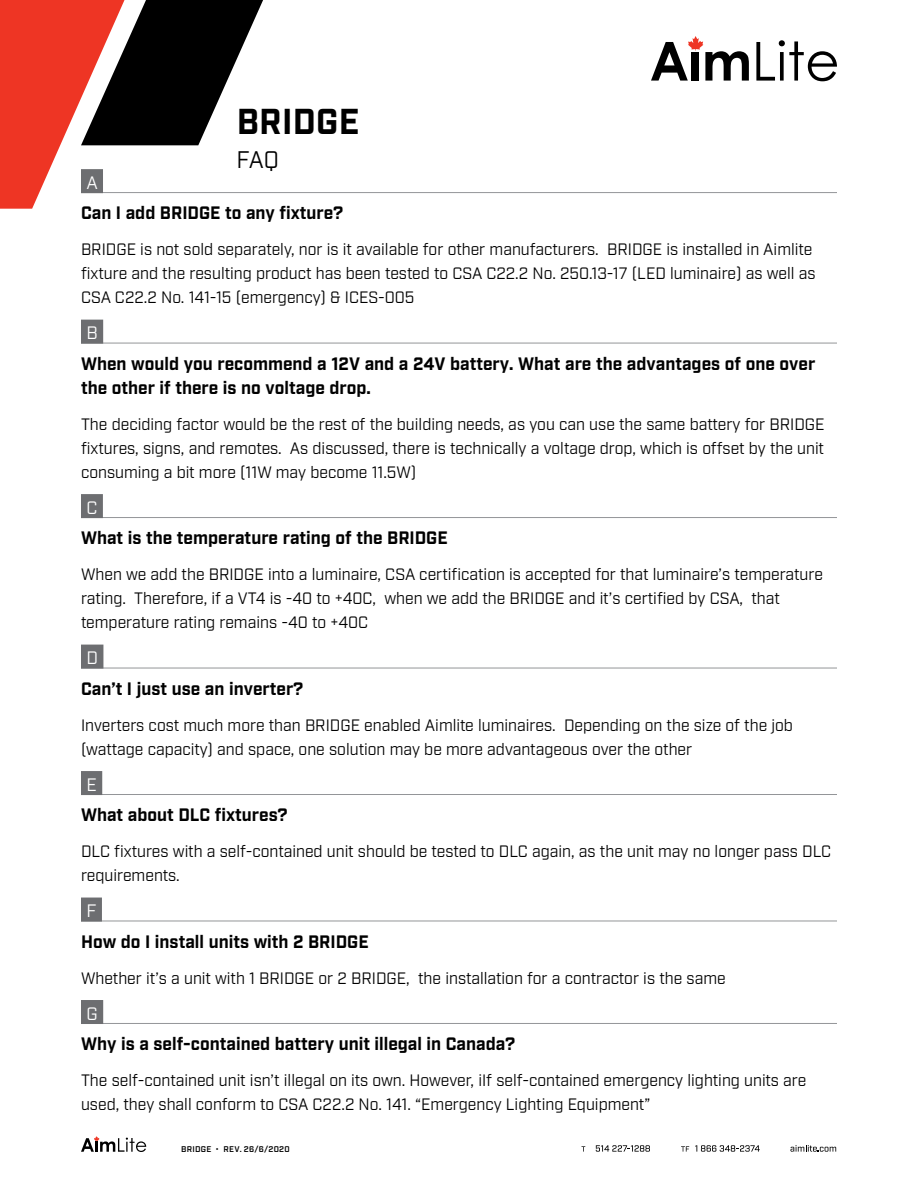
<style>
.page{position:relative;width:918px;height:1188px;background:#fff}
.page>*{position:absolute;margin:0;border:0;box-sizing:border-box;transform-origin:0 0}
.t1{font:700 36px "Industry";letter-spacing:.01em;color:#000;scale:.96 1}
.t2{font:24px "Industry";color:#000;scale:.96 1}
.t3{font:700 18px/24px "Industry";color:#000;scale:.96 1}
.t4{font:18px "Industry";color:#fff}
.t5{font:16.5px/24px "Industry";color:#000;scale:.96 1}
.t6{font:600 8.25px "Industry";letter-spacing:.035em;color:#000}
.s1{font-size:18px;color:#fff}
</style>
<div class="page">
<svg style="left:756px;top:40px;width:81px;height:41px"></svg>
<svg style="left:651px;top:36px;width:98px;height:45px"></svg>
<svg style="left:0;top:0;width:263px;height:209px"></svg>
<svg style="left:790px;top:1145px;width:46px;height:7px"></svg>
<svg style="left:681px;top:1146px;width:8px;height:6px"></svg>
<svg style="left:596px;top:1145px;width:54px;height:7px"></svg>
<svg style="left:695px;top:1145px;width:65px;height:7px"></svg>
<svg style="left:81px;top:1136px;width:65px;height:16px"></svg>
<hr style="left:81px;top:192px;width:756px;height:1px;background:#939598">
<div style="left:81px;top:169px;width:22px;height:24px;background:#6d6e71"></div>
<hr style="left:81px;top:343px;width:756px;height:1px;background:#939598">
<div style="left:81px;top:320px;width:22px;height:24px;background:#6d6e71"></div>
<hr style="left:81px;top:517px;width:756px;height:1px;background:#939598">
<div style="left:81px;top:494px;width:22px;height:24px;background:#6d6e71"></div>
<hr style="left:81px;top:668px;width:756px;height:1px;background:#939598">
<div style="left:81px;top:645px;width:22px;height:24px;background:#6d6e71"></div>
<hr style="left:81px;top:794px;width:756px;height:1px;background:#939598">
<div style="left:81px;top:771px;width:21px;height:24px;background:#6d6e71"></div>
<hr style="left:81px;top:921px;width:756px;height:1px;background:#939598">
<div style="left:81px;top:898px;width:21px;height:24px;background:#6d6e71"></div>
<hr style="left:81px;top:1023px;width:756px;height:1px;background:#939598">
<div style="left:81px;top:1000px;width:22px;height:24px;background:#6d6e71"></div>
<h1 class="t1" style="left:237px;top:100px;width:129px">BRIDGE</h1>
<h2 class="t2" style="left:237px;top:146px;width:46px">FAQ</h2>
<p class="t4" style="left:86px;top:172px;width:13px">A</p>
<p class="t3" style="left:81px;top:202px;width:275px">Can I add BRIDGE to any fixture?</p>
<p class="t5" style="left:81px;top:238px;width:767px">BRIDGE is not sold separately, nor is it available for other manufacturers. BRIDGE is installed in Aimlite fixture and the resulting product has been tested to CSA C22.2 No. 250.13-17 (LED luminaire) as well as<br>CSA C22.2 No. 141-15 (emergency) &amp; ICES-005</p>
<p class="t4" style="left:86px;top:322px;width:13px">B</p>
<p class="t3" style="left:81px;top:352px;width:766px">When would you recommend a 12V and a 24V battery. What are the advantages of one over the other if there is no voltage drop.</p>
<p class="t5" style="left:81px;top:412px;width:776px;text-align:justify">The deciding factor would be the rest of the building needs, as you can use the same battery for BRIDGE fixtures, signs, and remotes. As discussed, there is technically a voltage drop, which is offset by the unit consuming a bit more (11W may become 11.5W)</p>
<p class="t4" style="left:86px;top:497px;width:13px">C</p>
<p class="t3" style="left:81px;top:527px;width:384px">What is the temperature rating of the BRIDGE</p>
<p class="t5" style="left:81px;top:563px;width:774px">When we add the BRIDGE into a luminaire, CSA certification is accepted for that luminaire’s temperature rating. Therefore, if a VT4 is -40 to +40C, when we add the BRIDGE and it’s certified by CSA, that temperature rating remains -40 to +40C</p>
<p class="t4" style="left:86px;top:647px;width:13px">D</p>
<p class="t3" style="left:81px;top:677px;width:233px">Can’t I just use an inverter?</p>
<p class="t5" style="left:81px;top:713px;width:743px">Inverters cost much more than BRIDGE enabled Aimlite luminaires. Depending on the size of the job (wattage capacity) and space, one solution may be more advantageous over the other</p>
<p class="t4" style="left:86px;top:774px;width:12px">E</p>
<p class="t3" style="left:81px;top:804px;width:217px">What about DLC fixtures?</p>
<p class="t5" style="left:81px;top:840px;width:783px">DLC fixtures with a self-contained unit should be tested to DLC again, as the unit may no longer pass DLC requirements. <span class="s1">F</span></p>
<p class="t4" style="left:86px;top:900px;width:12px">F</p>
<p class="t3" style="left:81px;top:930px;width:301px">How do I install units with 2 BRIDGE</p>
<p class="t5" style="left:81px;top:966px;width:673px">Whether it’s a unit with 1 BRIDGE or 2 BRIDGE, the installation for a contractor is the same</p>
<p class="t4" style="left:86px;top:1003px;width:13px">G</p>
<p class="t3" style="left:81px;top:1033px;width:454px">Why is a self-contained battery unit illegal in Canada?</p>
<p class="t5" style="left:81px;top:1069px;width:757px">The self-contained unit isn’t illegal on its own. However, iIf self-contained emergency lighting units are used, they shall conform to CSA C22.2 No. 141. “Emergency Lighting Equipment”</p>
<p class="t6" style="left:181px;top:1144px;width:110px">BRIDGE • Rev. 26/6/2020</p>
</div>
